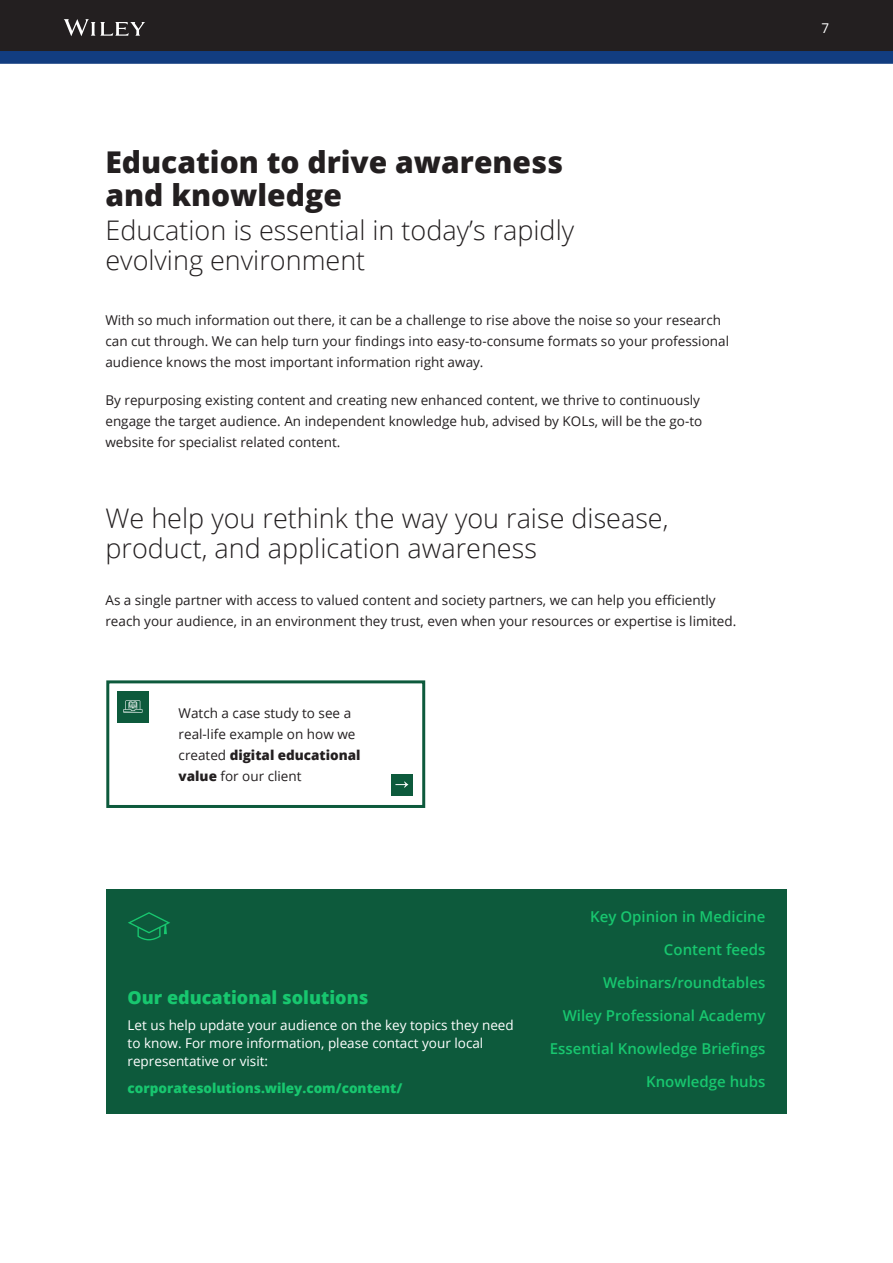
<style>
.page{position:relative;width:893px;height:1263px;background:#fff}
.page>*{position:absolute;margin:0;border:0;box-sizing:border-box;transform-origin:0 0}
.H2_-_Header{font:800 30px/33px "Open Sans";color:#231f20}
.H3_-_Header{font:300 27px/30px "Open Sans";color:#231f20}
.H3_-_Header_-_Under{font:300 27px/30px "Open Sans";color:#231f20}
.t1{font:800 18px "Open Sans";color:#18c76f}
.t2{font:600 15px "Open Sans";color:#18c76f}
.Body{font:13.5px/21px "Open Sans";color:#231f20}
.Body-2{font:13.5px/18px "Open Sans";color:#fff}
.Body-3{font:800 13.5px "Open Sans";color:#18c76f}
.s1{font-weight:800}
</style>
<div class="page">
<div style="left:0;top:0;width:893px;height:51px;background:#231f20"></div>
<svg style="left:0;top:51px;width:893px;height:13px"></svg>
<svg style="left:64px;top:19px;width:81px;height:17px"></svg>
<div style="left:106px;top:889px;width:681px;height:225px;background:#0d5a3c"></div>
<svg style="left:128px;top:912px;width:42px;height:28px"></svg>
<div style="left:106px;top:680px;width:319px;height:128px;background:#fff;border:3px solid #0d5a3c"></div>
<div style="left:117px;top:691px;width:32px;height:32px;background:#0d5a3c"></div>
<svg style="left:123px;top:700px;width:19px;height:13px"></svg>
<div style="left:391px;top:774px;width:21px;height:21px;background:#0d5a3c"></div>
<svg style="left:395px;top:782px;width:13px;height:5px"></svg>
<p class="H2_-_Header" style="left:105px;top:144px;width:459px">Education to drive awareness and knowledge</p>
<p class="H3_-_Header_-_Under" style="left:105px;top:214px;width:470px">Education is essential in today’s rapidly evolving environment</p>
<p class="Body" style="left:105px;top:309px;width:625px">With so much information out there, it can be a challenge to rise above the noise so your research can cut through. We can help turn your findings into easy-to-consume formats so your professional audience knows the most important information right away.</p>
<p class="Body" style="left:105px;top:389px;width:598px">By repurposing existing content and creating new enhanced content, we thrive to continuously engage the target audience. An independent knowledge hub, advised by KOLs, will be the go-to website for specialist related content.</p>
<p class="H3_-_Header" style="left:105px;top:502px;width:565px">We help you rethink the way you raise disease, product, and application awareness</p>
<p class="Body" style="left:105px;top:589px;width:632px">As a single partner with access to valued content and society partners, we can help you efficiently reach your audience, in an environment they trust, even when your resources or expertise is limited.</p>
<p class="Body" style="left:179px;top:702px;width:184px">Watch a case study to see a real-life example on how we created <span class="s1">digital educational value</span> for our client</p>
<p class="t1" style="left:128px;top:984px;width:242px">Our educational solutions</p>
<p class="Body-2" style="left:128px;top:1016px;width:388px">Let us help update your audience on the key topics they need to know. For more information, please contact your local representative or visit:</p>
<p class="Body-3" style="left:128px;top:1078px;width:276px">corporatesolutions.wiley.com/content/</p>
<p class="t2" style="left:590px;top:906px;width:177px">Key Opinion in Medicine</p>
<p class="t2" style="left:664px;top:939px;width:103px">Content feeds</p>
<p class="t2" style="left:603px;top:972px;width:164px">Webinars/roundtables</p>
<p class="t2" style="left:563px;top:1005px;width:204px">Wiley Professional Academy</p>
<p class="t2" style="left:550px;top:1038px;width:217px">Essential Knowledge Briefings</p>
<p class="t2" style="left:646px;top:1071px;width:121px">Knowledge hubs</p>
<p class="Body-2" style="left:821px;top:19px;width:9px">7</p>
</div>
